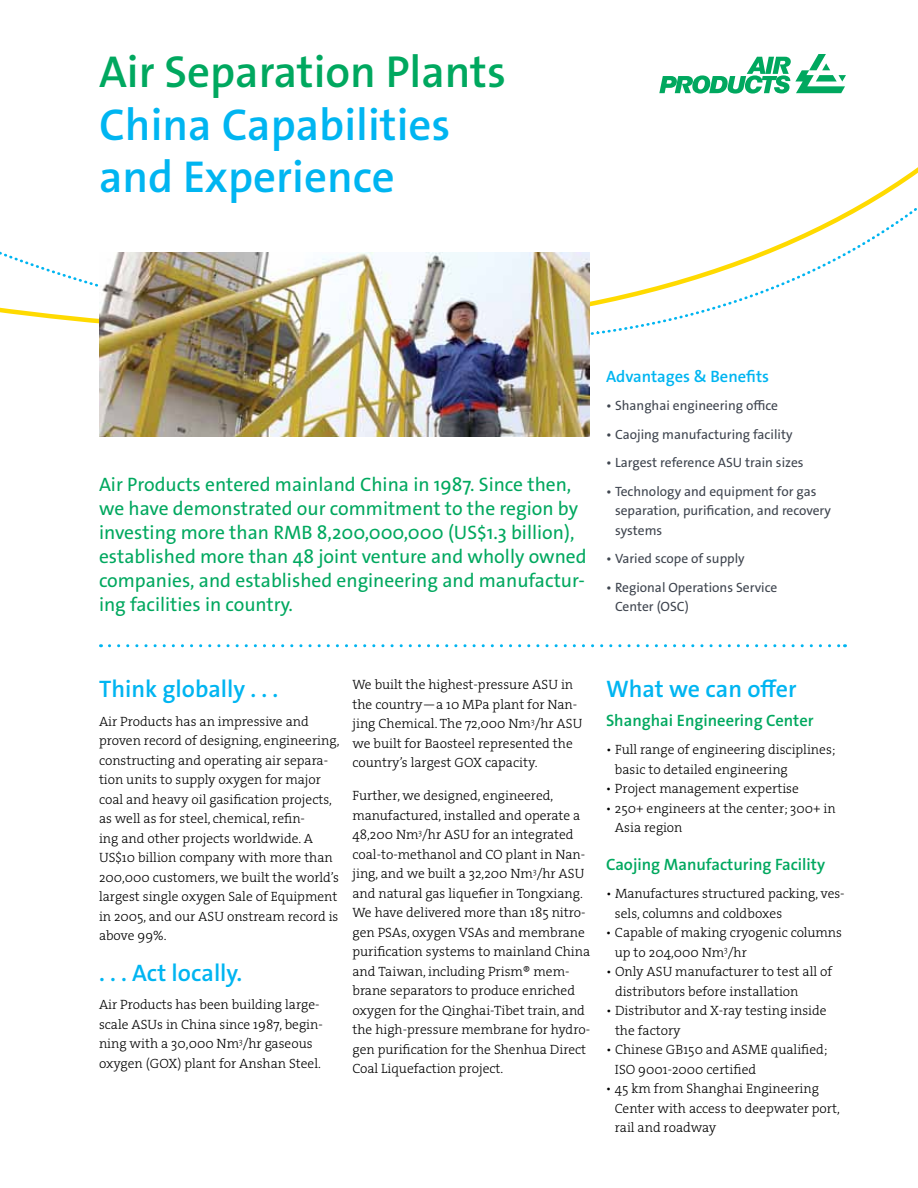
<style>
.page{position:relative;width:918px;height:1188px;background:#fff}
.page>*{position:absolute;margin:0;border:0;box-sizing:border-box;transform-origin:0 0}
.t1{font:600 45px/52.5px "The Sans Os F";color:#00b5f1}
.t2{font:600 45px "The Sans Os F";color:#00a85f}
.t3{font:600 24px "The Sans Os F";color:#00b5f1}
.t4{font:19.5px/24px "The Sans Os F";color:#00a85f}
.t5{font:600 16.5px "The Sans Os F";color:#00a85f}
.t6{font:600 16.5px "The Sans Os F";color:#00b5f1}
.t7{font:13.5px/19.5px "The Serif HP3 Lig";color:#000}
.t8{font:13.5px/19.5px "The Sans Os F";color:#3f454f}
</style>
<div class="page">
<svg style="left:0;top:208px;width:917px;height:127px"></svg>
<svg style="left:659px;top:54px;width:187px;height:40px"></svg>
<img style="left:99px;top:252px;width:491px;height:184px">
<svg style="left:109px;top:644px;width:736px;height:3px"></svg>
<h1 class="t2" style="left:99px;top:43px;width:409px">Air Separation Plants</h1>
<h1 class="t1" style="left:99px;top:99px;width:353px">China Capabilities and Experience</h1>
<p class="t4" style="left:99px;top:473px;width:489px">Air Products entered mainland China in 1987. Since then, we have demonstrated our commitment to the region by investing more than RMB 8,200,000,000 (US$1.3 billion), established more than 48 joint venture and wholly owned companies, and established engineering and manufactur&shy;ing facilities in country.</p>
<p class="t6" style="left:606px;top:365px;width:165px">Advantages &amp; Benefits</p>
<p class="t8" style="left:606px;top:396px;width:174px">• Shanghai engineering office</p>
<p class="t8" style="left:606px;top:424px;width:188px">• Caojing manufacturing facility</p>
<p class="t8" style="left:606px;top:453px;width:199px">• Largest reference ASU train sizes</p>
<p class="t8" style="left:615px;top:481px;width:217px;text-indent:-9px">• Technology and equipment for gas separation, purification, and recovery systems</p>
<p class="t8" style="left:606px;top:549px;width:140px">• Varied scope of supply</p>
<p class="t8" style="left:615px;top:577px;width:164px;text-indent:-9px">• Regional Operations Service<br>Center (OSC)</p>
<h2 class="t3" style="left:99px;top:674px;width:181px">Think globally . . .</h2>
<p class="t7" style="left:99px;top:712px;width:242px">Air Products has an impressive and proven record of designing, engineering, constructing and operating air separa&shy;tion units to supply oxygen for major coal and heavy oil gasification projects, as well as for steel, chemical, refin-<br>ing and other projects worldwide. A US$10 billion company with more than 200,000 customers, we built the world’s largest single oxygen Sale of Equipment in 2005, and our ASU onstream record is above 99%.</p>
<h2 class="t3" style="left:99px;top:957px;width:145px">. . . Act locally.</h2>
<p class="t7" style="left:99px;top:995px;width:225px">Air Products has been building large&shy;scale ASUs in China since 1987, begin&shy;ning with a 30,000 Nm<sup>3</sup>/hr gaseous oxygen (GOX) plant for Anshan Steel.</p>
<p class="t7" style="left:352px;top:675px;width:231px">We built the highest-pressure ASU in the country—a 10 MPa plant for Nan&shy;jing Chemical. The 72,000 Nm<sup>3</sup>/hr ASU we built for Baosteel represented the country’s largest GOX capacity.</p>
<p class="t7" style="left:353px;top:786px;width:239px">Further, we designed, engineered, manufactured, installed and operate a 48,200 Nm<sup>3</sup>/hr ASU for an integrated coal-to-methanol and CO plant in Nan&shy;jing, and we built a 32,200 Nm<sup>3</sup>/hr ASU and natural gas liquefier in Tongxiang.<br>We have delivered more than 185 nitro&shy;gen PSAs, oxygen VSAs and membrane purification systems to mainland China and Taiwan, including Prism® mem&shy;brane separators to produce enriched oxygen for the Qinghai-Tibet train, and the high-pressure membrane for hydro&shy;gen purification for the Shenhua Direct Coal Liquefaction project.</p>
<h2 class="t3" style="left:606px;top:674px;width:192px">What we can offer</h2>
<p class="t5" style="left:606px;top:710px;width:209px">Shanghai Engineering Center</p>
<p class="t7" style="left:615px;top:740px;width:222px;text-indent:-9px">• Full range of engineering disciplines; basic to detailed engineering</p>
<p class="t7" style="left:606px;top:779px;width:194px">• Project management expertise</p>
<p class="t7" style="left:615px;top:799px;width:222px;text-indent:-9px">• 250+ engineers at the center; 300+ in<br>Asia region</p>
<p class="t5" style="left:606px;top:854px;width:221px">Caojing Manufacturing Facility</p>
<p class="t7" style="left:615px;top:884px;width:231px;text-indent:-9px">• Manufactures structured packing, ves&shy;sels, columns and coldboxes</p>
<p class="t7" style="left:615px;top:923px;width:229px;text-indent:-9px">• Capable of making cryogenic columns up to 204,000 Nm<sup>3</sup>/hr</p>
<p class="t7" style="left:615px;top:962px;width:219px;text-indent:-9px">• Only ASU manufacturer to test all of distributors before installation</p>
<p class="t7" style="left:615px;top:1001px;width:213px;text-indent:-9px">• Distributor and X-ray testing inside the factory</p>
<p class="t7" style="left:615px;top:1040px;width:214px;text-indent:-9px">• Chinese GB150 and ASME qualified;<br>ISO 9001-2000 certified</p>
<p class="t7" style="left:615px;top:1079px;width:226px;text-indent:-9px">• 45 km from Shanghai Engineering<br>Center with access to deepwater port, rail and roadway</p>
</div>
